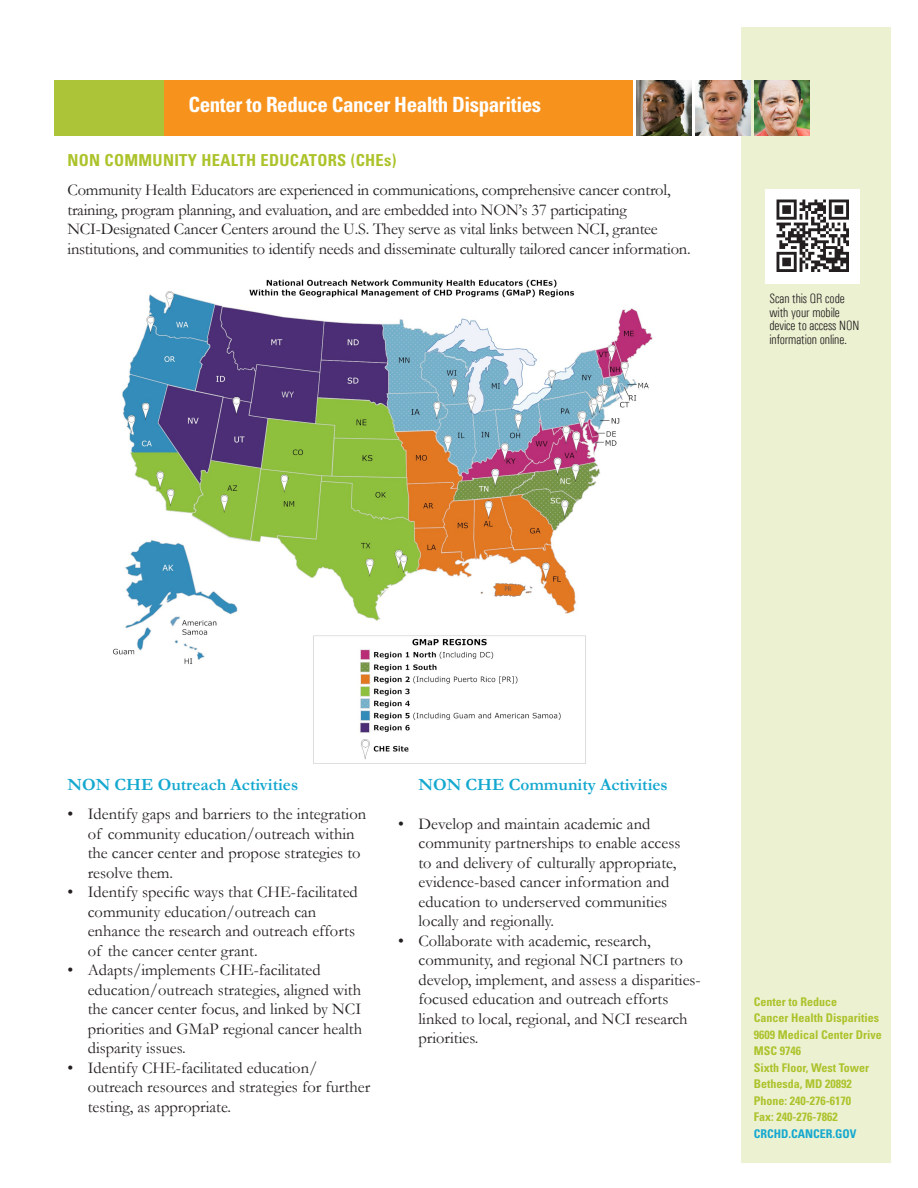
<style>
.page{position:relative;width:918px;height:1188px;background:#fff}
.page>*{position:absolute;margin:0;border:0;box-sizing:border-box;transform-origin:0 0}
.t1{font:700 condensed 21px "Univers LT Std";letter-spacing:-.02em;color:#fff}
.t2{font:700 17.25px "Garamond";color:#14a8cf}
.List1{font:16.5px/19.5px "Garamond";color:#231f20}
.t3{font:700 condensed 16.5px "Univers LT Std";letter-spacing:.02em;color:#acc32b}
.t4{font:300 condensed 13.5px/13.5px "Univers";letter-spacing:-.01em;color:#231f20}
.t5{font:700 condensed 12px/16.5px "Univers LT Std";color:#acc32b}
.t6{font:700 condensed 12px "Univers LT Std";color:#14a8cf}
</style>
<div class="page">
<div style="left:155px;top:81px;width:478px;height:55px;background:#f7931d"></div>
<div style="left:741px;top:27px;width:150px;height:1136px;background:#ecf1d2"></div>
<div style="left:54px;top:81px;width:109px;height:55px;background:#acc438"></div>
<img style="left:755px;top:81px;width:55px;height:55px">
<img style="left:696px;top:81px;width:55px;height:55px">
<img style="left:637px;top:81px;width:55px;height:55px">
<img style="left:113px;top:279px;width:540px;height:485px">
<img style="left:766px;top:189px;width:94px;height:94px">
<p class="t1" style="left:189px;top:91px;width:354px">Center to Reduce Cancer Health Disparities</p>
<h1 class="t3" style="left:68px;top:150px;width:330px">NON COMMUNITY HEALTH EDUCATORS (CHEs)</h1>
<p class="List1" style="left:67px;top:180px;width:625px">Community Health Educators are experienced in communications, comprehensive cancer control, training, program planning, and evaluation, and are embedded into NON’s 37 participating NCI-Designated Cancer Centers around the U.S. They serve as vital links between NCI, grantee institutions, and communities to identify needs and disseminate culturally tailored cancer information.</p>
<p class="t4" style="left:770px;top:292px;width:91px">Scan this QR code with your mobile device to access NON information online.</p>
<h2 class="t2" style="left:68px;top:773px;width:232px">NON CHE Outreach Activities</h2>
<p class="List1" style="left:88px;top:804px;width:280px;text-indent:-20px">• Identify gaps and barriers to the integration of community education/outreach within the cancer center and propose strategies to resolve them.</p>
<p class="List1" style="left:88px;top:882px;width:272px;text-indent:-20px">• Identify specific ways that CHE-facilitated community education/outreach can enhance the research and outreach efforts of the cancer center grant.</p>
<p class="List1" style="left:88px;top:960px;width:276px;text-indent:-20px">• Adapts/implements CHE-facilitated education/outreach strategies, aligned with the cancer center focus, and linked by NCI priorities and GMaP regional cancer health disparity issues.</p>
<p class="List1" style="left:88px;top:1057px;width:284px;text-indent:-20px">• Identify CHE-facilitated education/ outreach resources and strategies for further testing, as appropriate.</p>
<h2 class="t2" style="left:418px;top:773px;width:251px">NON CHE Community Activities</h2>
<p class="List1" style="left:418px;top:813px;width:263px;text-indent:-20px">• Develop and maintain academic and community partnerships to enable access to and delivery of culturally appropriate, evidence-based cancer information and education to underserved communities locally and regionally.</p>
<p class="List1" style="left:418px;top:930px;width:284px;text-indent:-20px">• Collaborate with academic, research, community, and regional NCI partners to develop, implement, and assess a disparities&shy;focused education and outreach efforts linked to local, regional, and NCI research priorities.</p>
<p class="t5" style="left:754px;top:993px;width:127px">Center to Reduce<br>Cancer Health Disparities</p>
<p class="t5" style="left:754px;top:1026px;width:129px">9609 Medical Center Drive</p>
<p class="t5" style="left:754px;top:1042px;width:49px">MSC 9746</p>
<p class="t5" style="left:754px;top:1059px;width:117px">Sixth Floor, West Tower</p>
<p class="t5" style="left:754px;top:1075px;width:99px">Bethesda, MD 20892</p>
<p class="t5" style="left:754px;top:1092px;width:99px">Phone: 240-276-6170</p>
<p class="t5" style="left:754px;top:1108px;width:85px">Fax: 240-276-7862</p>
<p class="t6" style="left:754px;top:1126px;width:104px">CRCHD.CANCER.GOV</p>
</div>
